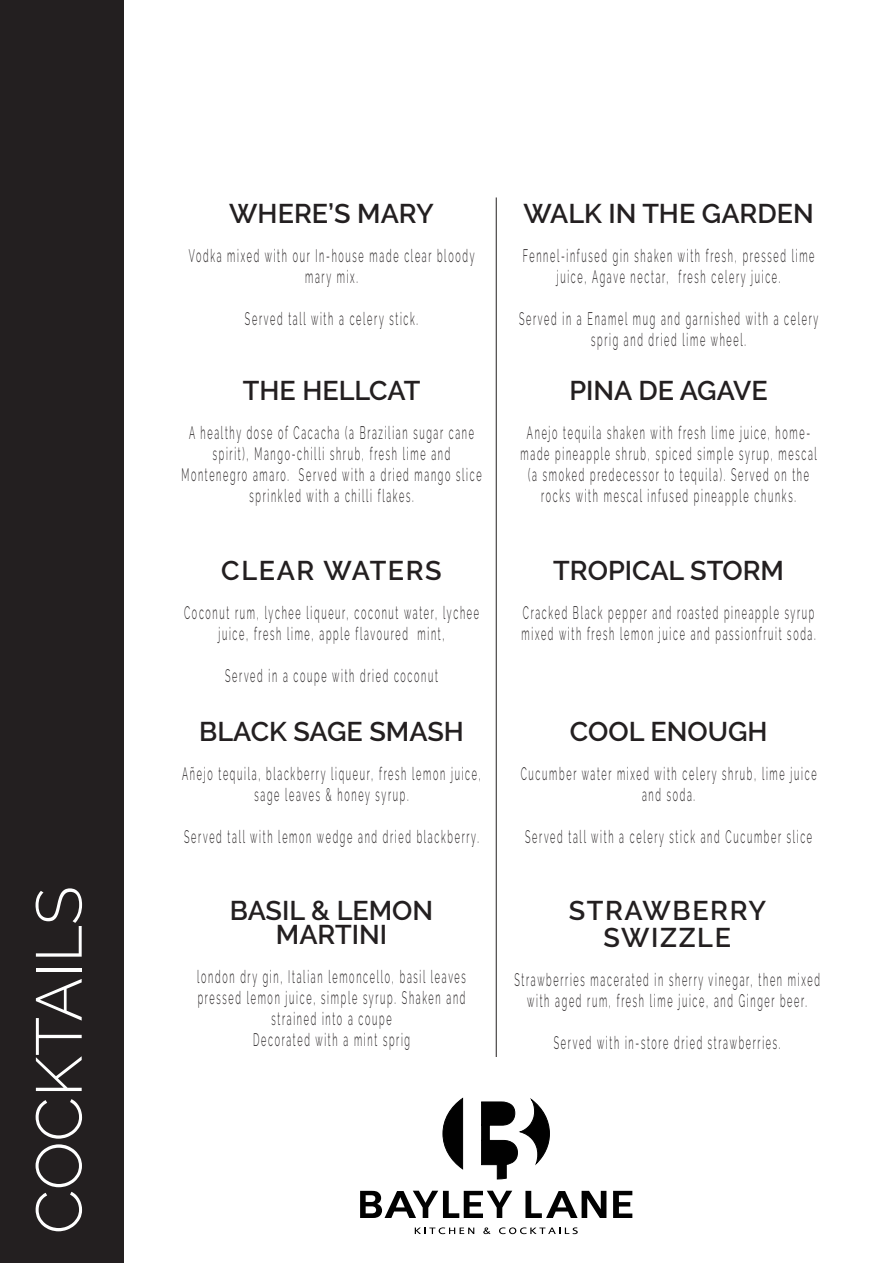
<style>
.page{position:relative;width:893px;height:1263px;background:#fff}
.page>*{position:absolute;margin:0;border:0;box-sizing:border-box;transform-origin:0 0}
.t1{font:300 64.5px "Raleway";color:#fff}
.t2{font:600 27px "Raleway";color:#231f20}
.t3{font:600 27px "Raleway";letter-spacing:.06em;color:#231f20}
.t4{font:300 18px/21px "Raleway";letter-spacing:.19em;color:#231f20;text-align:center;scale:.5 1}
</style>
<div class="page">
<div style="left:0;top:0;width:123px;height:1263px;background:#231f20"></div>
<svg style="left:442px;top:1097px;width:108px;height:83px"></svg>
<svg style="left:360px;top:1191px;width:152px;height:27px"></svg>
<svg style="left:525px;top:1191px;width:81px;height:27px"></svg>
<svg style="left:613px;top:1191px;width:19px;height:27px"></svg>
<svg style="left:415px;top:1227px;width:59px;height:7px"></svg>
<svg style="left:483px;top:1227px;width:7px;height:7px"></svg>
<svg style="left:499px;top:1227px;width:79px;height:7px"></svg>
<hr style="left:496px;top:197px;width:1px;height:860px;background:#231f20">
<p class="t1" style="left:21px;top:1234px;width:349px;rotate:-90deg">COCKTAILS</p>
<p class="t2" style="left:229px;top:198px;width:206px">WHERE’S MARY</p>
<p class="t4" style="left:189px;top:245px;width:573px">Vodka mixed with our In-house made clear bloody mary mix.</p>
<p class="t4" style="left:245px;top:308px;width:348px">Served tall with a celery stick.</p>
<p class="t2" style="left:243px;top:375px;width:179px">THE HELLCAT</p>
<p class="t4" style="left:189px;top:422px;width:571px">A healthy dose of Cacacha (a Brazilian sugar cane spirit), Mango-chilli shrub, fresh lime and</p>
<p class="t4" style="left:181px;top:464px;width:602px">Montenegro amaro. Served with a dried mango slice sprinkled with a chilli flakes.</p>
<p class="t3" style="left:221px;top:555px;width:222px">CLEAR WATERS</p>
<p class="t4" style="left:184px;top:602px;width:592px">Coconut rum, lychee liqueur, coconut water, lychee juice, fresh lime, apple flavoured mint,</p>
<p class="t4" style="left:225px;top:665px;width:427px">Served in a coupe with dried coconut</p>
<p class="t2" style="left:199px;top:716px;width:266px">BLACK SAGE SMASH</p>
<p class="t4" style="left:182px;top:763px;width:599px">Añejo tequila, blackberry liqueur, fresh lemon juice, sage leaves &amp; honey syrup.</p>
<p class="t4" style="left:184px;top:826px;width:591px">Served tall with lemon wedge and dried blackberry.</p>
<p class="t2" style="left:230px;top:895px;width:205px">BASIL &amp; LEMON</p>
<p class="t2" style="left:276px;top:919px;width:113px">MARTINI</p>
<p class="t4" style="left:197px;top:966px;width:539px">london dry gin, Italian lemoncello, basil leaves pressed lemon juice, simple syrup. Shaken and strained into a coupe<br>Decorated with a mint sprig</p>
<p class="t2" style="left:523px;top:198px;width:292px">WALK IN THE GARDEN</p>
<p class="t4" style="left:523px;top:245px;width:585px">Fennel-infused gin shaken with fresh, pressed lime juice, Agave nectar, fresh celery juice.</p>
<p class="t4" style="left:519px;top:308px;width:600px">Served in a Enamel mug and garnished with a celery sprig and dried lime wheel.</p>
<p class="t2" style="left:569px;top:375px;width:200px">PINA DE AGAVE</p>
<p class="t4" style="left:521px;top:422px;width:594px">Anejo tequila shaken with fresh lime juice, home&shy;made pineapple shrub, spiced simple syrup, mescal (a smoked predecessor to tequila). Served on the rocks with mescal infused pineapple chunks.</p>
<p class="t2" style="left:553px;top:555px;width:232px">TROPICAL STORM</p>
<p class="t4" style="left:521px;top:602px;width:590px;text-align:left">Cracked Black pepper and roasted pineapple syrup mixed with fresh lemon juice and passionfruit soda.</p>
<p class="t2" style="left:570px;top:716px;width:199px">COOL ENOUGH</p>
<p class="t4" style="left:521px;top:763px;width:593px">Cucumber water mixed with celery shrub, lime juice and soda.</p>
<p class="t4" style="left:525px;top:826px;width:576px">Served tall with a celery stick and Cucumber slice</p>
<p class="t3" style="left:569px;top:895px;width:199px">STRAWBERRY</p>
<p class="t3" style="left:603px;top:922px;width:129px">SWIZZLE</p>
<p class="t4" style="left:514px;top:969px;width:612px">Strawberries macerated in sherry vinegar, then mixed with aged rum, fresh lime juice, and Ginger beer.</p>
<p class="t4" style="left:554px;top:1032px;width:455px">Served with in-store dried strawberries.</p>
</div>
